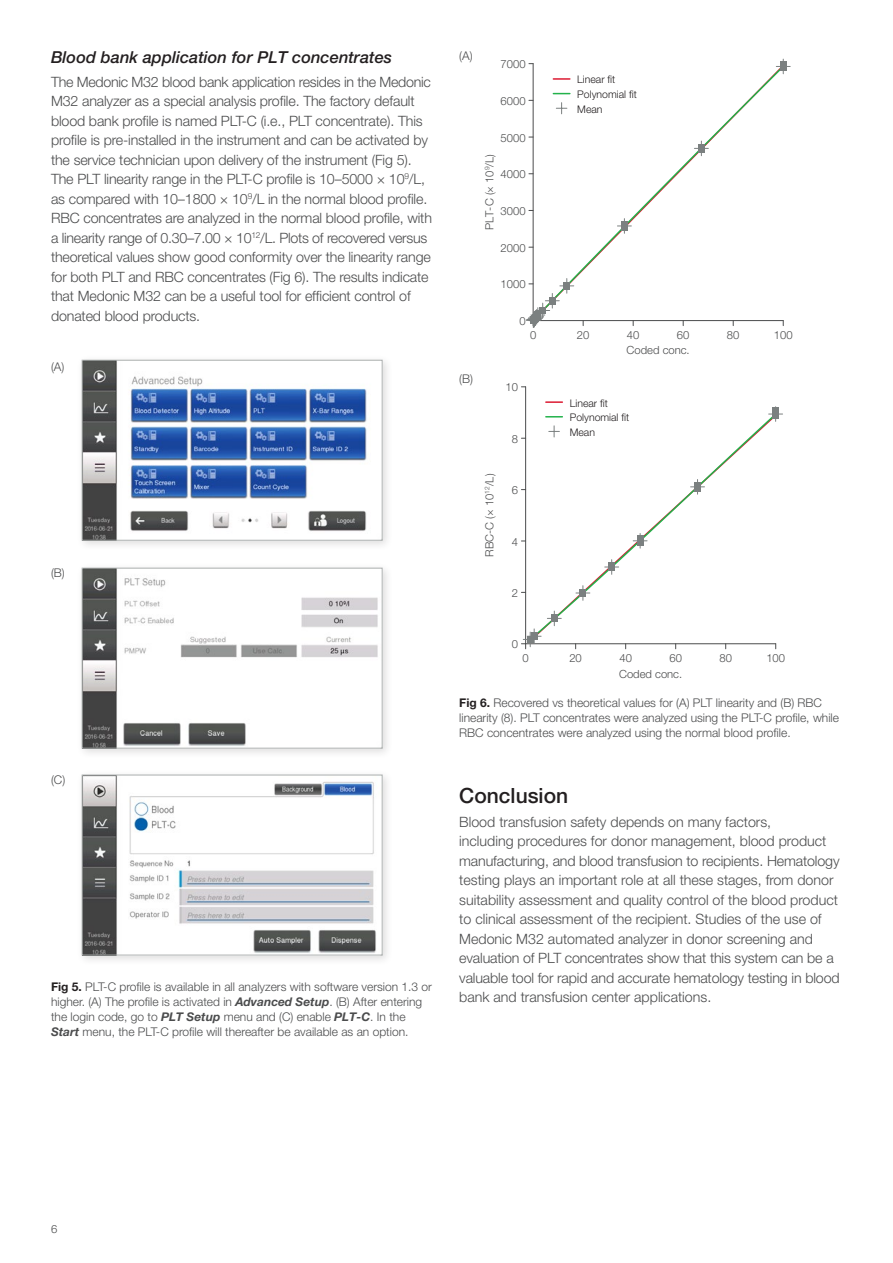
<style>
.page{position:relative;width:893px;height:1263px;background:#fff}
.page>*{position:absolute;margin:0;border:0;box-sizing:border-box;transform-origin:0 0}
.t1{font:500 21px "Helvetica Neue LT Pro";color:#231f20}
.t2{font:italic 500 16.5px "Helvetica Neue LT Pro";color:#231f20}
.t3{font:300 14.25px/19.5px "Helvetica Neue LT Pro";letter-spacing:-.01em;color:#4b4c4d}
.t4{font:300 12px/15px "Helvetica Neue LT Pro";color:#4b4c4d}
.t5{font:300 11.25px "Helvetica Neue LT Pro";color:#4b4c4d}
.t6{font:300 10.5px/14.7px "Helvetica Neue LT Pro";color:#231f20}
.s1{font-weight:700;color:#231f20}
.s2{font-weight:700;font-style:italic}
</style>
<div class="page">
<svg style="left:531px;top:64px;width:253px;height:258px"></svg>
<svg style="left:526px;top:279px;width:48px;height:49px"></svg>
<svg style="left:556px;top:103px;width:11px;height:11px"></svg>
<svg style="left:617px;top:219px;width:14px;height:14px"></svg>
<svg style="left:694px;top:141px;width:14px;height:15px"></svg>
<svg style="left:776px;top:59px;width:14px;height:15px"></svg>
<hr style="left:525px;top:387px;width:1px;height:257px;background:#4b4c4d">
<hr style="left:526px;top:643px;width:250px;height:1px;background:#4b4c4d">
<svg style="left:533px;top:413px;width:244px;height:224px"></svg>
<svg style="left:521px;top:629px;width:20px;height:20px"></svg>
<svg style="left:547px;top:611px;width:14px;height:15px"></svg>
<svg style="left:576px;top:586px;width:14px;height:14px"></svg>
<svg style="left:605px;top:560px;width:14px;height:14px"></svg>
<svg style="left:633px;top:533px;width:14px;height:15px"></svg>
<svg style="left:691px;top:479px;width:13px;height:15px"></svg>
<svg style="left:769px;top:407px;width:14px;height:14px"></svg>
<svg style="left:546px;top:401px;width:16px;height:2px"></svg>
<svg style="left:546px;top:416px;width:16px;height:1px"></svg>
<svg style="left:549px;top:426px;width:10px;height:11px"></svg>
<div style="left:77px;top:355px;width:317px;height:197px;background:#231f20;opacity:.15"></div>
<img style="left:84px;top:362px;width:297px;height:177px">
<div style="left:82px;top:360px;width:301px;height:181px;border:1px solid #abafae"></div>
<div style="left:77px;top:562px;width:317px;height:198px;background:#231f20;opacity:.15"></div>
<img style="left:84px;top:570px;width:297px;height:176px">
<div style="left:82px;top:568px;width:301px;height:180px;border:1px solid #abafae"></div>
<div style="left:77px;top:769px;width:317px;height:197px;background:#231f20;opacity:.15"></div>
<img style="left:84px;top:777px;width:297px;height:176px">
<div style="left:82px;top:775px;width:301px;height:180px;border:1px solid #abafae"></div>
<p class="t2" style="left:51px;top:47px;width:343px">Blood bank application for PLT concentrates</p>
<p class="t3" style="left:51px;top:71px;width:382px">The Medonic M32 blood bank application resides in the Medonic M32 analyzer as a special analysis profile. The factory default blood bank profile is named PLT-C (i.e., PLT concentrate). This profile is pre-installed in the instrument and can be activated by the service technician upon delivery of the instrument (Fig 5).<br>The PLT linearity range in the PLT-C profile is 10–5000 × 10<sup>9</sup>/L, as compared with 10–1800 × 10<sup>9</sup>/L in the normal blood profile.<br>RBC concentrates are analyzed in the normal blood profile, with a linearity range of 0.30–7.00 × 10<sup>12</sup>/L. Plots of recovered versus theoretical values show good conformity over the linearity range for both PLT and RBC concentrates (Fig 6). The results indicate that Medonic M32 can be a useful tool for efficient control of donated blood products.</p>
<p class="t4" style="left:51px;top:359px;width:15px">(A)</p>
<p class="t4" style="left:51px;top:565px;width:15px">(B)</p>
<p class="t4" style="left:51px;top:771px;width:16px">(C)</p>
<p class="t4" style="left:51px;top:979px;width:383px"><span class="s1">Fig 5.</span> PLT-C profile is available in all analyzers with software version 1.3 or higher. (A) The profile is activated in <span class="s2">Advanced Setup</span>. (B) After entering the login code, go to <span class="s2">PLT Setup</span> menu and (C) enable <span class="s2">PLT-C</span>. In the <span class="s2">Start</span> menu, the PLT-C profile will thereafter be available as an option.</p>
<p class="t4" style="left:459px;top:48px;width:15px">(A)</p>
<p class="t4" style="left:459px;top:371px;width:15px">(B)</p>
<p class="t5" style="left:501px;top:57px;width:27px">7000</p>
<p class="t5" style="left:501px;top:94px;width:27px">6000</p>
<p class="t5" style="left:501px;top:131px;width:27px">5000</p>
<p class="t5" style="left:482px;top:230px;width:77px;rotate:-90deg">PLT-C (× 10<sup>9</sup>/L)</p>
<p class="t5" style="left:501px;top:167px;width:27px">4000</p>
<p class="t5" style="left:501px;top:204px;width:27px">3000</p>
<p class="t5" style="left:501px;top:241px;width:27px">2000</p>
<p class="t5" style="left:501px;top:277px;width:27px">1000</p>
<p class="t5" style="left:519px;top:314px;width:8px">0</p>
<p class="t6" style="left:577px;top:72px;width:61px">Linear fit<br>Polynomial fit<br>Mean</p>
<p class="t5" style="left:530px;top:328px;width:8px">0</p>
<p class="t5" style="left:577px;top:328px;width:14px">20</p>
<p class="t5" style="left:627px;top:328px;width:14px">40</p>
<p class="t5" style="left:677px;top:328px;width:14px">60</p>
<p class="t5" style="left:727px;top:328px;width:14px">80</p>
<p class="t5" style="left:774px;top:328px;width:20px">100</p>
<p class="t5" style="left:506px;top:380px;width:14px">10</p>
<p class="t5" style="left:512px;top:432px;width:8px">8</p>
<p class="t5" style="left:627px;top:344px;width:65px">Coded conc.</p>
<p class="t6" style="left:570px;top:395px;width:61px">Linear fit<br>Polynomial fit<br>Mean</p>
<p class="t5" style="left:482px;top:557px;width:85px;rotate:-90deg">RBC-C (× 10<sup>12</sup>/L)</p>
<p class="t5" style="left:512px;top:483px;width:8px">6</p>
<p class="t5" style="left:512px;top:535px;width:8px">4</p>
<p class="t5" style="left:512px;top:586px;width:8px">2</p>
<p class="t5" style="left:512px;top:637px;width:8px">0</p>
<p class="t5" style="left:522px;top:651px;width:8px">0</p>
<p class="t5" style="left:569px;top:651px;width:14px">20</p>
<p class="t5" style="left:619px;top:651px;width:14px">40</p>
<p class="t5" style="left:669px;top:651px;width:14px">60</p>
<p class="t5" style="left:719px;top:651px;width:14px">80</p>
<p class="t5" style="left:766px;top:651px;width:20px">100</p>
<p class="t5" style="left:619px;top:667px;width:65px">Coded conc.</p>
<p class="t4" style="left:459px;top:695px;width:381px"><span class="s1">Fig 6.</span> Recovered vs theoretical values for (A) PLT linearity and (B) RBC linearity (8). PLT concentrates were analyzed using the PLT-C profile, while<br>RBC concentrates were analyzed using the normal blood profile.</p>
<h1 class="t1" style="left:459px;top:783px;width:110px">Conclusion</h1>
<p class="t3" style="left:459px;top:811px;width:382px">Blood transfusion safety depends on many factors,<br>including procedures for donor management, blood product manufacturing, and blood transfusion to recipients. Hematology testing plays an important role at all these stages, from donor suitability assessment and quality control of the blood product to clinical assessment of the recipient. Studies of the use of Medonic M32 automated analyzer in donor screening and evaluation of PLT concentrates show that this system can be a valuable tool for rapid and accurate hematology testing in blood bank and transfusion center applications.</p>
<p class="t5" style="left:51px;top:1222px;width:8px">6</p>
</div>
